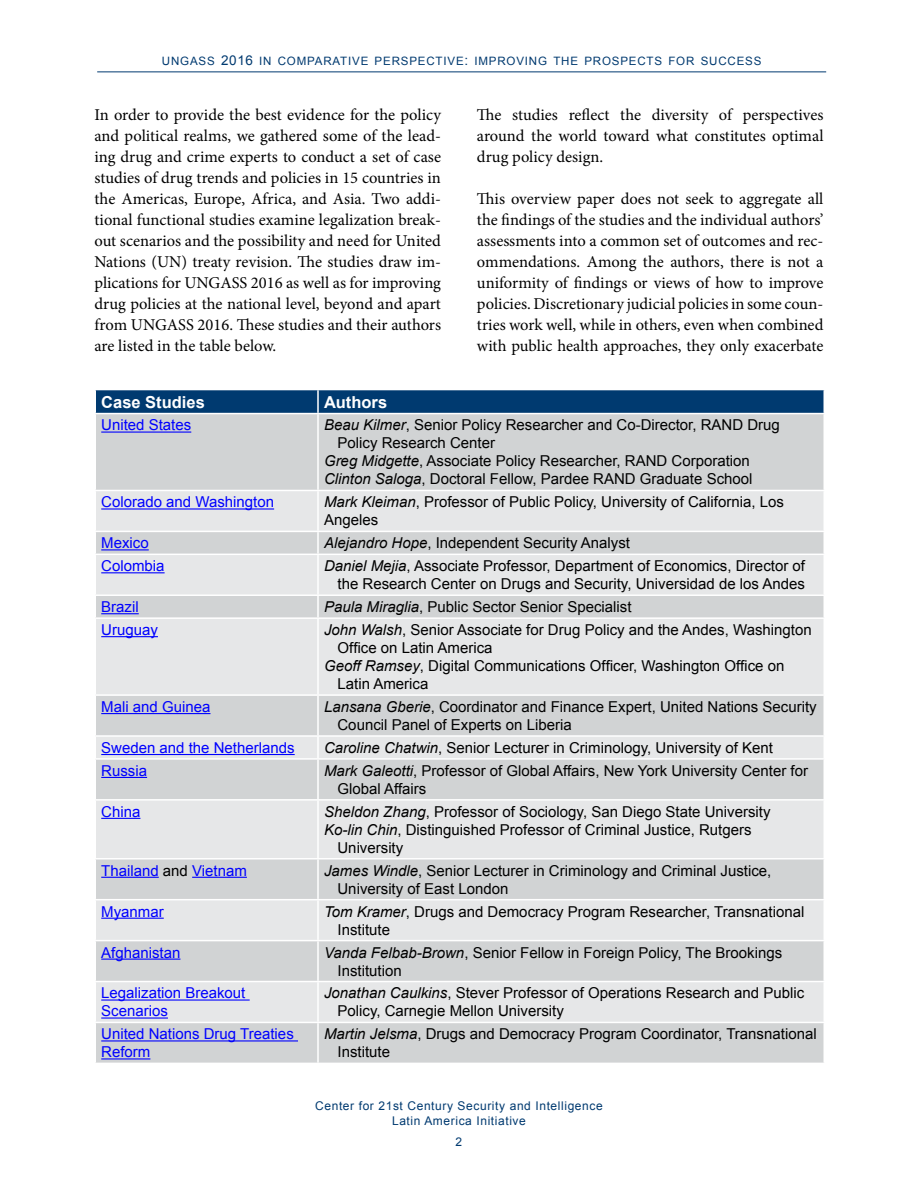
<style>
.page{position:relative;width:918px;height:1188px;background:#fff}
.page>*{position:absolute;margin:0;border:0;box-sizing:border-box;transform-origin:0 0}
.t1{font:16.5px/21px "Minion Pro";color:#000;text-align:justify}
.t2{font:700 16.5px "Arial";color:#fff}
.t3{font:15px/18px "Arial";color:#000}
.t4{font:15px/18px "Arial";color:#00f}
.t5{font:12px/14.4px "Arial";letter-spacing:.05em;color:#003a70;text-align:center}
.t6{font:11.55px "Arial";letter-spacing:.07em;color:#003a70}
.s1{font-size:13.5px}
.s2{font-style:italic}
.s3{color:#000}
</style>
<div class="page">
<hr style="left:97px;top:72px;width:729px;height:1px;background:#003a70">
<div style="left:96px;top:414px;width:728px;height:649px;background:#d1d3d4"></div>
<svg style="left:96px;top:491px;width:728px;height:531px;background:#dddfe0"></svg>
<svg style="left:95px;top:390px;width:730px;height:23px;background:#063f73"></svg>
<hr style="left:317px;top:414px;width:2px;height:76px;background:#fff">
<hr style="left:94px;top:490px;width:224px;height:1px;background:#fff">
<hr style="left:318px;top:490px;width:507px;height:1px;background:#fff">
<hr style="left:317px;top:491px;width:2px;height:40px;background:#fff">
<hr style="left:94px;top:531px;width:224px;height:1px;background:#fff">
<hr style="left:318px;top:531px;width:507px;height:1px;background:#fff">
<hr style="left:317px;top:532px;width:2px;height:22px;background:#fff">
<hr style="left:94px;top:554px;width:224px;height:1px;background:#fff">
<hr style="left:318px;top:554px;width:507px;height:1px;background:#fff">
<hr style="left:317px;top:555px;width:2px;height:39px;background:#fff">
<hr style="left:94px;top:594px;width:224px;height:2px;background:#fff">
<hr style="left:318px;top:594px;width:507px;height:2px;background:#fff">
<hr style="left:317px;top:596px;width:2px;height:21px;background:#fff">
<hr style="left:94px;top:617px;width:224px;height:2px;background:#fff">
<hr style="left:318px;top:617px;width:507px;height:2px;background:#fff">
<hr style="left:317px;top:619px;width:2px;height:75px;background:#fff">
<hr style="left:94px;top:694px;width:224px;height:2px;background:#fff">
<hr style="left:318px;top:694px;width:507px;height:2px;background:#fff">
<hr style="left:317px;top:696px;width:2px;height:39px;background:#fff">
<hr style="left:94px;top:735px;width:224px;height:2px;background:#fff">
<hr style="left:318px;top:735px;width:507px;height:2px;background:#fff">
<hr style="left:317px;top:737px;width:2px;height:21px;background:#fff">
<hr style="left:94px;top:758px;width:224px;height:2px;background:#fff">
<hr style="left:318px;top:758px;width:507px;height:2px;background:#fff">
<hr style="left:317px;top:760px;width:2px;height:39px;background:#fff">
<hr style="left:94px;top:799px;width:224px;height:2px;background:#fff">
<hr style="left:318px;top:799px;width:507px;height:2px;background:#fff">
<hr style="left:317px;top:801px;width:2px;height:57px;background:#fff">
<hr style="left:94px;top:858px;width:224px;height:2px;background:#fff">
<hr style="left:318px;top:858px;width:507px;height:2px;background:#fff">
<hr style="left:317px;top:860px;width:2px;height:39px;background:#fff">
<hr style="left:94px;top:899px;width:224px;height:1px;background:#fff">
<hr style="left:318px;top:899px;width:507px;height:1px;background:#fff">
<hr style="left:317px;top:900px;width:2px;height:40px;background:#fff">
<hr style="left:94px;top:940px;width:224px;height:1px;background:#fff">
<hr style="left:318px;top:940px;width:507px;height:1px;background:#fff">
<hr style="left:317px;top:941px;width:2px;height:40px;background:#fff">
<hr style="left:94px;top:981px;width:224px;height:1px;background:#fff">
<hr style="left:318px;top:981px;width:507px;height:1px;background:#fff">
<hr style="left:317px;top:982px;width:2px;height:40px;background:#fff">
<hr style="left:94px;top:1022px;width:224px;height:1px;background:#fff">
<hr style="left:318px;top:1022px;width:507px;height:1px;background:#fff">
<hr style="left:317px;top:1023px;width:2px;height:40px;background:#fff">
<hr style="left:101px;top:432px;width:90px;height:1px;background:#00f">
<hr style="left:101px;top:508px;width:173px;height:2px;background:#00f">
<hr style="left:101px;top:549px;width:48px;height:1px;background:#00f">
<hr style="left:101px;top:572px;width:64px;height:1px;background:#00f">
<hr style="left:101px;top:613px;width:38px;height:1px;background:#00f">
<hr style="left:101px;top:636px;width:57px;height:1px;background:#00f">
<hr style="left:101px;top:713px;width:109px;height:1px;background:#00f">
<hr style="left:101px;top:754px;width:194px;height:1px;background:#00f">
<hr style="left:101px;top:777px;width:46px;height:1px;background:#00f">
<hr style="left:101px;top:818px;width:39px;height:1px;background:#00f">
<hr style="left:101px;top:877px;width:58px;height:1px;background:#00f">
<hr style="left:192px;top:877px;width:55px;height:1px;background:#00f">
<hr style="left:101px;top:918px;width:63px;height:1px;background:#00f">
<hr style="left:101px;top:959px;width:79px;height:1px;background:#00f">
<hr style="left:101px;top:999px;width:149px;height:2px;background:#00f">
<hr style="left:101px;top:1017px;width:67px;height:2px;background:#00f">
<hr style="left:101px;top:1040px;width:197px;height:2px;background:#00f">
<hr style="left:101px;top:1058px;width:49px;height:2px;background:#00f">
<p class="t6" style="left:162px;top:53px;width:601px">UNGASS <span class="s1">2016</span> IN COMPARATIVE PERSPECTIVE<span class="s1">:</span> IMPROVING THE PROSPECTS FOR SUCCESS</p>
<p class="t1" style="left:94px;top:104px;width:348px">In order to provide the best evidence for the policy and political realms, we gathered some of the lead&shy;ing drug and crime experts to conduct a set of case studies of drug trends and policies in 15 countries in the Americas, Europe, Africa, and Asia. Two addi&shy;tional functional studies examine legalization break&shy;out scenarios and the possibility and need for United Nations (UN) treaty revision. The studies draw im&shy;plications for UNGASS 2016 as well as for improving drug policies at the national level, beyond and apart from UNGASS 2016. These studies and their authors are listed in the table below.</p>
<p class="t1" style="left:477px;top:104px;width:348px">The studies reflect the diversity of perspectives around the world toward what constitutes optimal drug policy design.</p>
<p class="t1" style="left:477px;top:188px;width:348px">This overview paper does not seek to aggregate all the findings of the studies and the individual authors’ assessments into a common set of outcomes and rec&shy;ommendations. Among the authors, there is not a uniformity of findings or views of how to improve policies. Discretionary judicial policies in some coun&shy;tries work well, while in others, even when combined with public health approaches, they only exacerbate</p>
<p class="t2" style="left:101px;top:391px;width:105px">Case Studies</p>
<p class="t2" style="left:324px;top:391px;width:65px">Authors</p>
<p class="t4" style="left:101px;top:416px;width:92px">United States</p>
<p class="t3" style="left:324px;top:416px;width:458px"><span class="s2">Beau Kilmer</span>, Senior Policy Researcher and Co-Director, RAND Drug</p>
<p class="t3" style="left:338px;top:434px;width:159px">Policy Research Center</p>
<p class="t3" style="left:324px;top:452px;width:427px"><span class="s2">Greg Midgette</span>, Associate Policy Researcher, RAND Corporation</p>
<p class="t3" style="left:324px;top:470px;width:430px"><span class="s2">Clinton Saloga</span>, Doctoral Fellow, Pardee RAND Graduate School</p>
<p class="t4" style="left:101px;top:493px;width:174px">Colorado and Washington</p>
<p class="t3" style="left:324px;top:493px;width:461px"><span class="s2">Mark Kleiman</span>, Professor of Public Policy, University of California, Los<br>Angeles</p>
<p class="t4" style="left:101px;top:534px;width:49px">Mexico</p>
<p class="t3" style="left:324px;top:534px;width:308px"><span class="s2">Alejandro Hope</span>, Independent Security Analyst</p>
<p class="t4" style="left:101px;top:557px;width:65px">Colombia</p>
<p class="t3" style="left:324px;top:557px;width:483px;text-align:right"><span class="s2">Daniel Mejia</span>, Associate Professor, Department of Economics, Director of the Research Center on Drugs and Security, Universidad de los Andes</p>
<p class="t4" style="left:101px;top:598px;width:39px">Brazil</p>
<p class="t3" style="left:324px;top:598px;width:309px"><span class="s2">Paula Miraglia</span>, Public Sector Senior Specialist</p>
<p class="t4" style="left:101px;top:621px;width:58px">Uruguay</p>
<p class="t3" style="left:324px;top:621px;width:489px"><span class="s2">John Walsh</span>, Senior Associate for Drug Policy and the Andes, Washington</p>
<p class="t3" style="left:338px;top:639px;width:157px">Office on Latin America</p>
<p class="t3" style="left:324px;top:657px;width:462px"><span class="s2">Geoff Ramsey</span>, Digital Communications Officer, Washington Office on</p>
<p class="t3" style="left:338px;top:675px;width:92px">Latin America</p>
<p class="t4" style="left:101px;top:698px;width:111px">Mali and Guinea</p>
<p class="t3" style="left:338px;top:698px;width:481px;text-indent:-14px"><span class="s2">Lansana Gberie</span>, Coordinator and Finance Expert, United Nations Security<br>Council Panel of Experts on Liberia</p>
<p class="t4" style="left:101px;top:739px;width:195px">Sweden and the Netherlands</p>
<p class="t3" style="left:324px;top:739px;width:451px"><span class="s2">Caroline Chatwin</span>, Senior Lecturer in Criminology, University of Kent</p>
<p class="t4" style="left:101px;top:762px;width:47px">Russia</p>
<p class="t3" style="left:338px;top:762px;width:472px;text-indent:-14px"><span class="s2">Mark Galeotti</span>, Professor of Global Affairs, New York University Center for<br>Global Affairs</p>
<p class="t4" style="left:101px;top:803px;width:41px">China</p>
<p class="t3" style="left:324px;top:803px;width:448px"><span class="s2">Sheldon Zhang</span>, Professor of Sociology, San Diego State University</p>
<p class="t3" style="left:324px;top:821px;width:429px"><span class="s2">Ko-lin Chin</span>, Distinguished Professor of Criminal Justice, Rutgers</p>
<p class="t3" style="left:337px;top:839px;width:67px">University</p>
<p class="t4" style="left:101px;top:862px;width:147px">Thailand <span class="s3">and</span> Vietnam</p>
<p class="t3" style="left:338px;top:862px;width:435px;text-indent:-14px"><span class="s2">James Windle</span>, Senior Lecturer in Criminology and Criminal Justice,<br>University of East London</p>
<p class="t4" style="left:101px;top:902px;width:64px">Myanmar</p>
<p class="t3" style="left:338px;top:902px;width:468px;text-indent:-14px"><span class="s2">Tom Kramer</span>, Drugs and Democracy Program Researcher, Transnational<br>Institute</p>
<p class="t4" style="left:101px;top:943px;width:81px">Afghanistan</p>
<p class="t3" style="left:338px;top:943px;width:446px;text-indent:-14px"><span class="s2">Vanda Felbab-Brown</span>, Senior Fellow in Foreign Policy, The Brookings<br>Institution</p>
<p class="t4" style="left:101px;top:984px;width:146px">Legalization Breakout<br>Scenarios</p>
<p class="t3" style="left:337px;top:984px;width:468px;text-indent:-13px"><span class="s2">Jonathan Caulkins</span>, Stever Professor of Operations Research and Public<br>Policy, Carnegie Mellon University</p>
<p class="t4" style="left:101px;top:1025px;width:194px">United Nations Drug Treaties<br>Reform</p>
<p class="t3" style="left:338px;top:1025px;width:481px;text-indent:-14px"><span class="s2">Martin Jelsma</span>, Drugs and Democracy Program Coordinator, Transnational<br>Institute</p>
<p class="t5" style="left:315px;top:1099px;width:289px">Center for 21st Century Security and Intelligence<br>Latin America Initiative</p>
<p class="t5" style="left:456px;top:1135px;width:8px">2</p>
</div>
